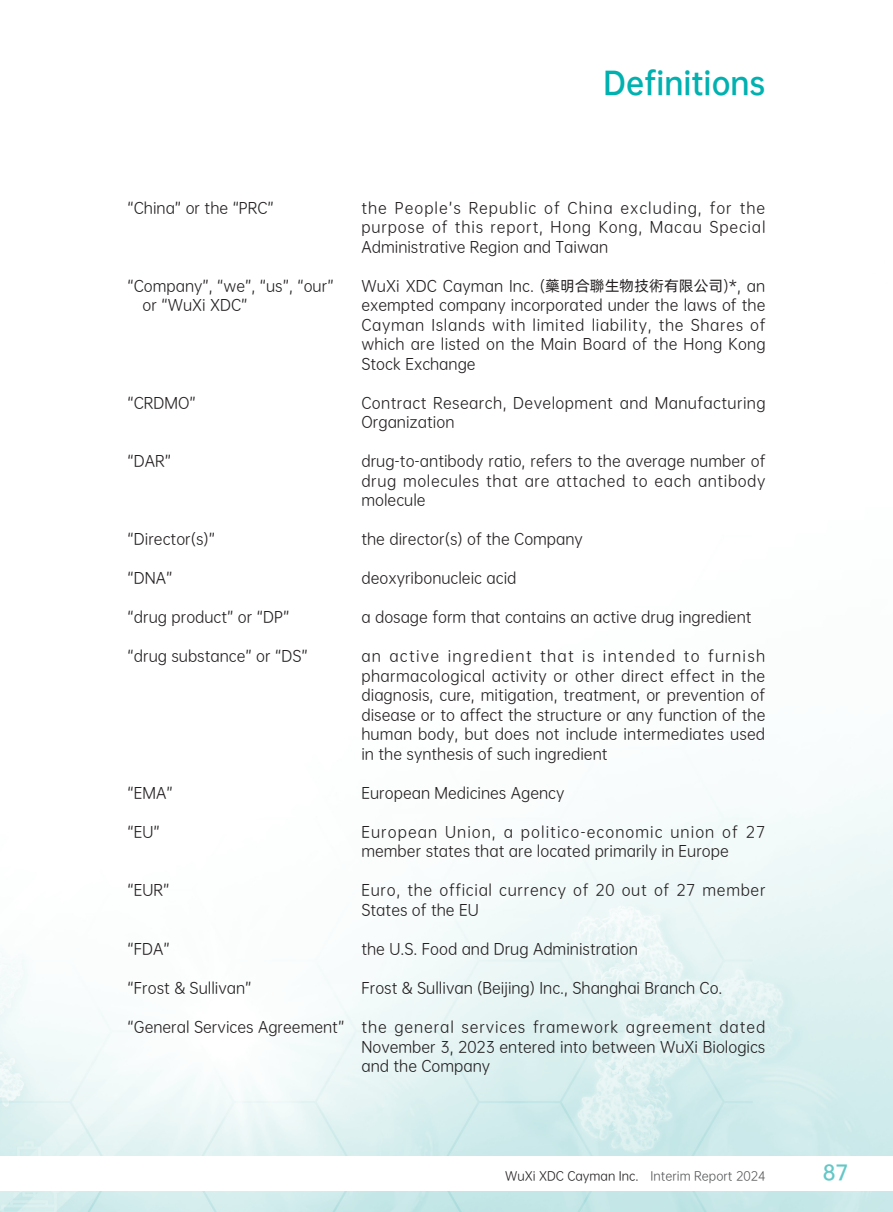
<style>
.page{position:relative;width:893px;height:1212px;background:#fff}
.page>*{position:absolute;margin:0;border:0;box-sizing:border-box;transform-origin:0 0}
.t1{font:30px "OPPO Sans B";color:#00b1b0;scale:.95 1}
.t2{font:19.5px "OPPO Sans B";color:#64c7c7}
._50_Table_txt{font:15px/19.5px "OPPO Sans R";color:#231f20;text-align:justify}
._50_Table_txt-2{font:15px/19.5px "OPPO Sans R";letter-spacing:.025em;color:#231f20}
._50_Table_txt-3{font:15px/19.5px "OPPO Sans R";letter-spacing:.045em;color:#231f20}
.t3{font:12px "OPPO Sans R";color:#231f20}
.s1{font-family:"Alibaba Pu Hui Ti"}
.s2{color:#57585a}
</style>
<div class="page">
<img style="left:0;top:779px;width:893px;height:433px">
<div style="left:0;top:1156px;width:893px;height:34px;background:#fff"></div>
<p class="t1" style="left:604px;top:57px;width:172px">Definitions</p>
<p class="_50_Table_txt" style="left:128px;top:197px;width:148px">“China” or the “PRC”</p>
<p class="_50_Table_txt" style="left:361px;top:197px;width:406px">the People’s Republic of China excluding, for the purpose of this report, Hong Kong, Macau Special Administrative Region and Taiwan</p>
<p class="_50_Table_txt" style="left:143px;top:275px;width:193px;text-indent:-15px">“Company”, “we”, “us”, “our” or “WuXi XDC”</p>
<p class="_50_Table_txt" style="left:361px;top:275px;width:406px">WuXi XDC Cayman Inc. (<span class="s1">藥明合聯生物技術有限公司</span>)*, an exempted company incorporated under the laws of the Cayman Islands with limited liability, the Shares of which are listed on the Main Board of the Hong Kong Stock Exchange</p>
<p class="_50_Table_txt" style="left:128px;top:392px;width:70px">“CRDMO”</p>
<p class="_50_Table_txt-2" style="left:361px;top:392px;width:406px">Contract Research, Development and Manufacturing<br>Organization</p>
<p class="_50_Table_txt" style="left:128px;top:451px;width:45px">“DAR”</p>
<p class="_50_Table_txt" style="left:361px;top:451px;width:405px">drug-to-antibody ratio, refers to the average number of drug molecules that are attached to each antibody molecule</p>
<p class="_50_Table_txt" style="left:128px;top:529px;width:89px">“Director(s)”</p>
<p class="_50_Table_txt" style="left:361px;top:529px;width:223px">the director(s) of the Company</p>
<p class="_50_Table_txt" style="left:128px;top:568px;width:46px">“DNA”</p>
<p class="_50_Table_txt" style="left:361px;top:568px;width:157px">deoxyribonucleic acid</p>
<p class="_50_Table_txt" style="left:128px;top:607px;width:163px">“drug product” or “DP”</p>
<p class="_50_Table_txt" style="left:361px;top:607px;width:392px">a dosage form that contains an active drug ingredient</p>
<p class="_50_Table_txt" style="left:128px;top:646px;width:182px">“drug substance” or “DS”</p>
<p class="_50_Table_txt" style="left:361px;top:646px;width:405px">an active ingredient that is intended to furnish pharmacological activity or other direct effect in the diagnosis, cure, mitigation, treatment, or prevention of disease or to affect the structure or any function of the human body, but does not include intermediates used in the synthesis of such ingredient</p>
<p class="_50_Table_txt" style="left:128px;top:782px;width:47px">“EMA”</p>
<p class="_50_Table_txt" style="left:361px;top:782px;width:205px">European Medicines Agency</p>
<p class="_50_Table_txt" style="left:128px;top:821px;width:34px">“EU”</p>
<p class="_50_Table_txt" style="left:361px;top:821px;width:405px">European Union, a politico-economic union of 27 member states that are located primarily in Europe</p>
<p class="_50_Table_txt" style="left:128px;top:880px;width:43px">“EUR”</p>
<p class="_50_Table_txt-3" style="left:361px;top:880px;width:406px">Euro, the official currency of 20 out of 27 member<br>States of the EU</p>
<p class="_50_Table_txt" style="left:128px;top:938px;width:44px">“FDA”</p>
<p class="_50_Table_txt" style="left:361px;top:938px;width:278px">the U.S. Food and Drug Administration</p>
<p class="_50_Table_txt" style="left:128px;top:977px;width:126px">“Frost &amp; Sullivan”</p>
<p class="_50_Table_txt" style="left:361px;top:977px;width:363px">Frost &amp; Sullivan (Beijing) Inc., Shanghai Branch Co.</p>
<p class="_50_Table_txt" style="left:128px;top:1016px;width:218px">“General Services Agreement”</p>
<p class="_50_Table_txt" style="left:361px;top:1016px;width:405px">the general services framework agreement dated November 3, 2023 entered into between WuXi Biologics and the Company</p>
<p class="t3" style="left:505px;top:1166px;width:262px">WuXi XDC Cayman Inc. <span class="s2">Interim Report 2024</span></p>
<h2 class="t2" style="left:823px;top:1156px;width:27px">87</h2>
</div>
